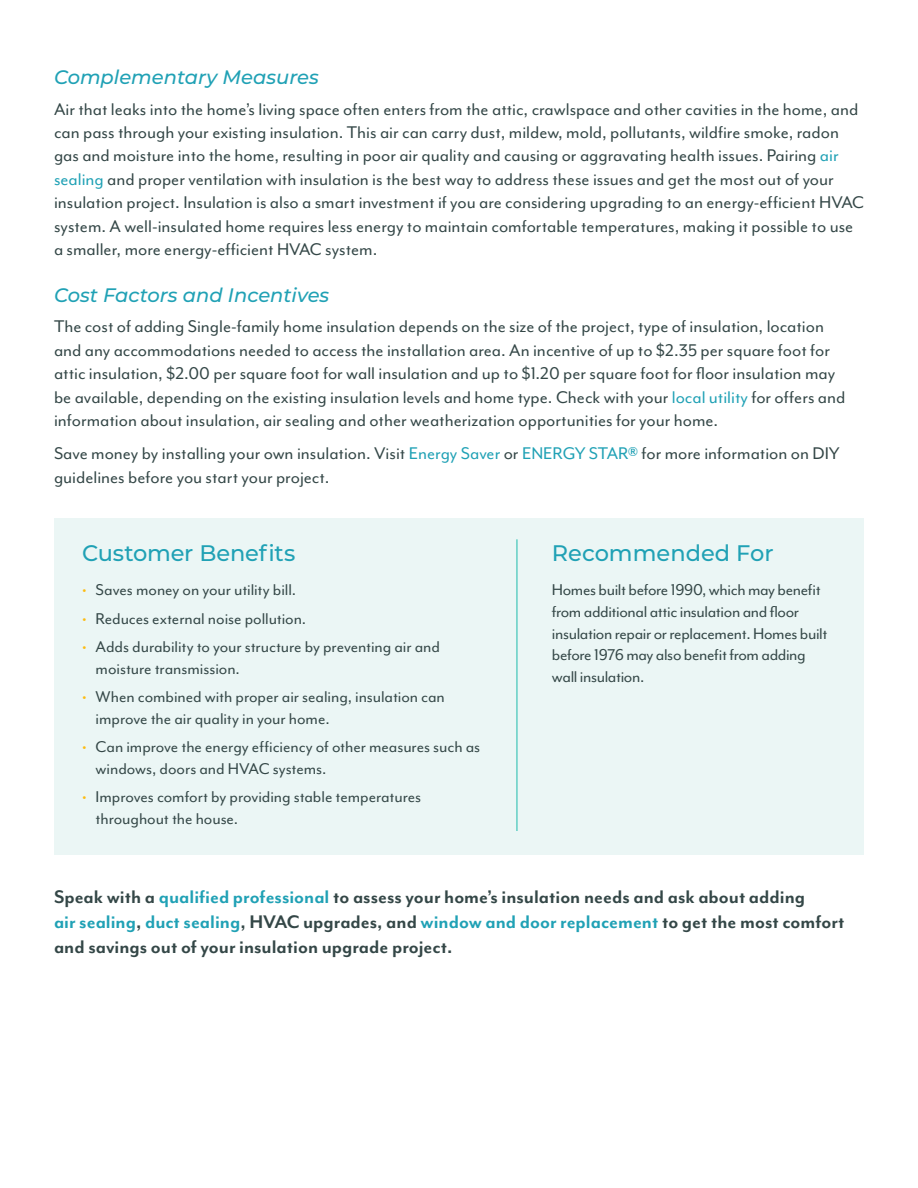
<style>
.page{position:relative;width:918px;height:1188px;background:#fff}
.page>*{position:absolute;margin:0;border:0;box-sizing:border-box;transform-origin:0 0}
.Subhead_1{font:500 22.5px "Montserrat";color:#20a1b5}
.t1{font:700 21px/25.2px "Mr Eaves Mod OT";color:#344747}
.t2{font:19.5px/23.4px "Mr Eaves Mod OT";color:#344747}
.Subhead_1-2{font:italic 500 19.5px "Montserrat";color:#20a1b5}
.t3{font:18px/21.6px "Mr Eaves Mod OT";letter-spacing:-.005em;color:#344747}
.s1{color:#20a1b5}
.s2{color:#fdbc12}
</style>
<div class="page">
<div style="left:54px;top:518px;width:810px;height:337px;background:#ebf6f5"></div>
<hr style="left:517px;top:539px;width:1px;height:292px;background:#1dbbac">
<p class="Subhead_1-2" style="left:54px;top:64px;width:266px">Complementary Measures</p>
<p class="t2" style="left:54px;top:97px;width:811px">Air that leaks into the home’s living space often enters from the attic, crawlspace and other cavities in the home, and can pass through your existing insulation. This air can carry dust, mildew, mold, pollutants, wildfire smoke, radon gas and moisture into the home, resulting in poor air quality and causing or aggravating health issues. Pairing <span class="s1">air sealing</span> and proper ventilation with insulation is the best way to address these issues and get the most out of your insulation project. Insulation is also a smart investment if you are considering upgrading to an energy-efficient HVAC system. A well-insulated home requires less energy to maintain comfortable temperatures, making it possible to use a smaller, more energy-efficient HVAC system.</p>
<p class="Subhead_1-2" style="left:54px;top:282px;width:277px">Cost Factors and Incentives</p>
<p class="t2" style="left:54px;top:315px;width:793px">The cost of adding Single-family home insulation depends on the size of the project, type of insulation, location and any accommodations needed to access the installation area. An incentive of up to $2.35 per square foot for attic insulation, $2.00 per square foot for wall insulation and up to $1.20 per square foot for floor insulation may be available, depending on the existing insulation levels and home type. Check with your <span class="s1">local utility</span> for offers and information about insulation, air sealing and other weatherization opportunities for your home.</p>
<p class="t2" style="left:54px;top:442px;width:787px">Save money by installing your own insulation. Visit <span class="s1">Energy Saver</span> or <span class="s1">ENERGY STAR®</span> for more information on DIY guidelines before you start your project.</p>
<p class="Subhead_1" style="left:82px;top:537px;width:215px">Customer Benefits</p>
<p class="t3" style="left:82px;top:580px;width:216px"><span class="s2">•</span> Saves money on your utility bill.</p>
<p class="t3" style="left:82px;top:608px;width:226px"><span class="s2">•</span> Reduces external noise pollution.</p>
<p class="t3" style="left:96px;top:636px;width:346px;text-indent:-14px"><span class="s2">•</span> Adds durability to your structure by preventing air and moisture transmission.</p>
<p class="t3" style="left:96px;top:686px;width:351px;text-indent:-14px"><span class="s2">•</span> When combined with proper air sealing, insulation can improve the air quality in your home.</p>
<p class="t3" style="left:96px;top:736px;width:386px;text-indent:-14px"><span class="s2">•</span> Can improve the energy efficiency of other measures such as windows, doors and HVAC systems.</p>
<p class="t3" style="left:96px;top:786px;width:327px;text-indent:-14px"><span class="s2">•</span> Improves comfort by providing stable temperatures throughout the house.</p>
<p class="Subhead_1" style="left:552px;top:537px;width:223px">Recommended For</p>
<p class="t3" style="left:552px;top:580px;width:277px">Homes built before 1990, which may benefit from additional attic insulation and floor insulation repair or replacement. Homes built before 1976 may also benefit from adding wall insulation.</p>
<p class="t1" style="left:54px;top:884px;width:792px">Speak with a <span class="s1">qualified professional</span> to assess your home’s insulation needs and ask about adding<br><span class="s1">air sealing</span>, <span class="s1">duct sealing</span>, HVAC upgrades, and <span class="s1">window and door replacement</span> to get the most comfort and savings out of your insulation upgrade project.</p>
</div>
